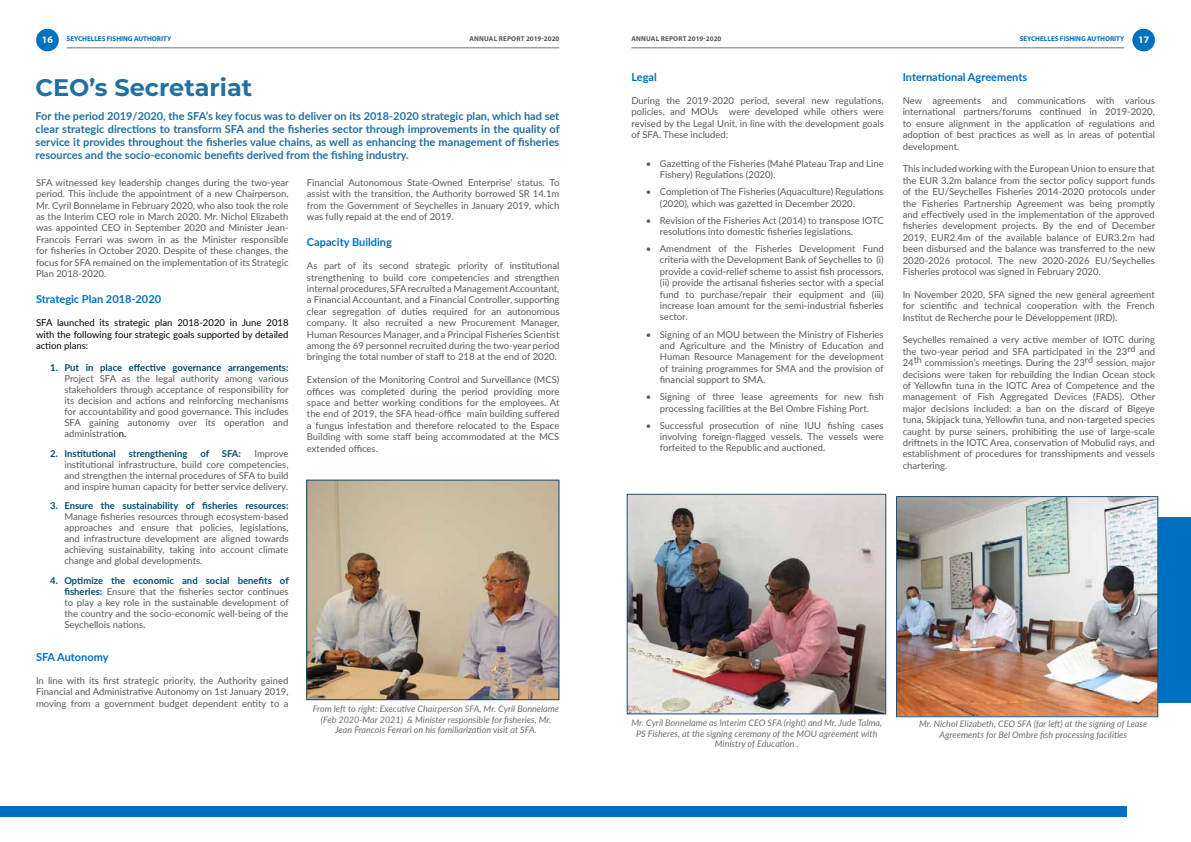
<style>
.page{position:relative;width:1191px;height:842px;background:#fff}
.page>*{position:absolute;margin:0;border:0;box-sizing:border-box;transform-origin:0 0}
.t1{font:700 24px "Montserrat";color:#2270a0}
.t2{font:700 11px/13.2px "Lato";color:#2270a0;text-align:justify}
.t3{font:700 11px "Lato";color:#0070c0}
.t4{font:700 10px "Myriad Pro";color:#fff}
.t5{font:9.5px/11.4px "Lato";color:#58595b;text-align:justify}
.t6{font:700 9.5px "Lato";color:#004b72}
.t7{font:9.5px/11.4px "Lato";color:#000;text-align:justify}
.t8{font:italic 9px/10.8px "Lato";color:#6d6e71;text-align:center}
.t9{font:700 7px "Myriad Pro";color:#0070c0}
.t10{font:700 7px "Myriad Pro";letter-spacing:.02em;color:#58595b}
.s1{color:#000}
.s2{font-weight:700;color:#004b72}
</style>
<div class="page">
<div style="left:0;top:806px;width:1126px;height:10px;background:#0070c0"></div>
<div style="left:1132px;top:29px;width:23px;height:22px;background:#0070c0;border-radius:50%"></div>
<div style="left:36px;top:29px;width:23px;height:22px;background:#0070c0;border-radius:50%"></div>
<hr style="left:67px;top:48px;width:492px;height:1px;background:#6d6e71">
<hr style="left:631px;top:48px;width:493px;height:1px;background:#6d6e71">
<div style="left:1141px;top:517px;width:50px;height:186px;background:#0070c0"></div>
<img style="left:308px;top:482px;width:249px;height:216px">
<div style="left:306px;top:480px;width:253px;height:220px;border:1px solid #004b72"></div>
<img style="left:628px;top:496px;width:256px;height:216px">
<div style="left:626px;top:494px;width:260px;height:220px;border:1px solid #1f4e79"></div>
<img style="left:898px;top:498px;width:258px;height:217px">
<div style="left:896px;top:496px;width:262px;height:221px;border:1px solid #1f4e79"></div>
<p class="t4" style="left:42px;top:33px;width:13px">16</p>
<p class="t9" style="left:67px;top:34px;width:106px">SEYCHELLES FISHING AUTHORITY</p>
<p class="t10" style="left:469px;top:34px;width:91px">ANNUAL REPORT 2019-2020</p>
<p class="t10" style="left:631px;top:34px;width:91px">ANNUAL REPORT 2019-2020</p>
<p class="t9" style="left:1019px;top:34px;width:106px">SEYCHELLES FISHING AUTHORITY</p>
<p class="t4" style="left:1138px;top:33px;width:13px">17</p>
<h1 class="t1" style="left:35px;top:70px;width:218px">CEO’s Secretariat</h1>
<p class="t3" style="left:902px;top:69px;width:126px">International Agreements</p>
<p class="t5" style="left:902px;top:94px;width:254px">New agreements and communications with various international partners/forums continued in 2019-2020, to ensure alignment in the application of regulations and adoption of best practices as well as in areas of potential development.</p>
<p class="t5" style="left:902px;top:163px;width:254px">This included working with the European Union to ensure that the EUR 3.2m balance from the sector policy support funds of the EU/Seychelles Fisheries 2014-2020 protocols under the Fisheries Partnership Agreement was being promptly and effectively used in the implementation of the approved fisheries development projects. By the end of December 2019, EUR2.4m of the available balance of EUR3.2m had been disbursed and the balance was transferred to the new 2020-2026 protocol. The new 2020-2026 EU/Seychelles Fisheries protocol was signed in February 2020.</p>
<p class="t5" style="left:902px;top:288px;width:254px">In November 2020, SFA signed the new general agreement for scientific and technical cooperation with the French Institut de Recherche pour le Développement (IRD).</p>
<p class="t5" style="left:902px;top:334px;width:254px">Seychelles remained a very active member of IOTC during the two-year period and SFA participated in the 23<sup>rd</sup> and 24<sup>th</sup> commission’s meetings. During the 23<sup>rd</sup> session, major decisions were taken for rebuilding the Indian Ocean stock of Yellowfin tuna in the IOTC Area of Competence and the management of Fish Aggregated Devices (FADS). Other major decisions included: a ban on the discard of Bigeye tuna, Skipjack tuna, Yellowfin tuna, and non-targeted species caught by purse seiners, prohibiting the use of large-scale driftnets in the IOTC Area, conservation of Mobulid rays, and establishment of procedures for transshipments and vessels chartering.</p>
<p class="t3" style="left:631px;top:69px;width:27px">Legal</p>
<p class="t5" style="left:631px;top:94px;width:254px">During the 2019-2020 period, several new regulations, policies, and MOUs were developed while others were revised by the Legal Unit, in line with the development goals of SFA. These included:</p>
<p class="t5" style="left:660px;top:157px;width:225px;text-indent:-14px">• Gazetting of the Fisheries (Mahé Plateau Trap and Line<br>Fishery) Regulations (2020).</p>
<p class="t5" style="left:660px;top:186px;width:225px;text-indent:-14px">• Completion of The Fisheries (Aquaculture) Regulations (2020), which was gazetted in December 2020.</p>
<p class="t5" style="left:660px;top:214px;width:225px;text-indent:-14px">• Revision of the Fisheries Act (2014) to transpose IOTC resolutions into domestic fisheries legislations.</p>
<p class="t5" style="left:660px;top:242px;width:225px;text-indent:-14px">• Amendment of the Fisheries Development Fund criteria with the Development Bank of Seychelles to (i) provide a covid-relief scheme to assist fish processors, (ii) provide the artisanal fisheries sector with a special fund to purchase/repair their equipment and (iii) increase loan amount for the semi-industrial fisheries sector.</p>
<p class="t5" style="left:660px;top:328px;width:225px;text-indent:-14px">• Signing of an MOU between the Ministry of Fisheries and Agriculture and the Ministry of Education and Human Resource Management for the development of training programmes for SMA and the provision of financial support to SMA.</p>
<p class="t5" style="left:645px;top:391px;width:239px;text-align:center">• Signing of three lease agreements for new fish processing facilities at the Bel Ombre Fishing Port.</p>
<p class="t5" style="left:660px;top:419px;width:225px;text-indent:-14px">• Successful prosecution of nine IUU fishing cases involving foreign-flagged vessels. The vessels were forfeited to the Republic and auctioned.</p>
<p class="t2" style="left:36px;top:109px;width:525px">For the period 2019/2020, the SFA’s key focus was to deliver on its 2018-2020 strategic plan, which had set clear strategic directions to transform SFA and the fisheries sector through improvements in the quality of service it provides throughout the fisheries value chains, as well as enhancing the management of fisheries resources and the socio-economic benefits derived from the fishing industry.</p>
<p class="t5" style="left:307px;top:176px;width:254px">Financial Autonomous State-Owned Enterprise’ status. To assist with the transition, the Authority borrowed SR 14.1m from the Government of Seychelles in January 2019, which was fully repaid at the end of 2019.</p>
<p class="t3" style="left:307px;top:234px;width:86px">Capacity Building</p>
<p class="t5" style="left:307px;top:260px;width:254px">As part of its second strategic priority of institutional strengthening to build core competencies and strengthen internal procedures, SFA recruited a Management Accountant, a Financial Accountant, and a Financial Controller, supporting clear segregation of duties required for an autonomous company. It also recruited a new Procurement Manager, Human Resources Manager, and a Principal Fisheries Scientist among the 69 personnel recruited during the two-year period bringing the total number of staff to 218 at the end of 2020.</p>
<p class="t5" style="left:307px;top:374px;width:254px">Extension of the Monitoring Control and Surveillance (MCS) offices was completed during the period providing more space and better working conditions for the employees. At the end of 2019, the SFA head-office main building suffered a fungus infestation and therefore relocated to the Espace Building with some staff being accommodated at the MCS extended offices.</p>
<p class="t5" style="left:36px;top:176px;width:254px">SFA witnessed key leadership changes during the two-year period. This include the appointment of a new Chairperson, Mr. Cyril Bonnelame in February 2020, who also took the role as the Interim CEO role in March 2020. Mr. Nichol Elizabeth was appointed CEO in September 2020 and Minister Jean-Francois Ferrari was sworn in as the Minister responsible for fisheries in October 2020. Despite of these changes, the focus for SFA remained on the implementation of its Strategic Plan 2018-2020.</p>
<p class="t3" style="left:36px;top:291px;width:127px">Strategic Plan 2018-2020</p>
<p class="t7" style="left:36px;top:317px;width:254px">SFA launched its strategic plan 2018-2020 in June 2018 with the following four strategic goals supported by detailed action plans:</p>
<p class="t6" style="left:50px;top:361px;width:240px">1. Put in place effective governance arrangements:</p>
<p class="t5" style="left:64px;top:373px;width:226px;line-height:11px">Project SFA as the legal authority among various stakeholders through acceptance of responsibility for its decision and actions and reinforcing mechanisms for accountability and good governance. This includes SFA gaining autonomy over its operation and administratio<span class="s1">n.</span></p>
<p class="t6" style="left:50px;top:446px;width:67px">2. Institutional</p>
<p class="t6" style="left:129px;top:446px;width:60px">strengthening</p>
<p class="t6" style="left:200px;top:446px;width:10px">of</p>
<p class="t6" style="left:222px;top:446px;width:21px">SFA:</p>
<p class="t5" style="left:64px;top:448px;width:226px;line-height:11px;text-indent:190px">Improve institutional infrastructure, build core competencies, and strengthen the internal procedures of SFA to build and inspire human capacity for better service delivery.</p>
<p class="t6" style="left:50px;top:499px;width:240px">3. Ensure the sustainability of fisheries resources:</p>
<p class="t5" style="left:64px;top:511px;width:226px;line-height:11px">Manage fisheries resources through ecosystem-based approaches and ensure that policies, legislations, and infrastructure development are aligned towards achieving sustainability, taking into account climate change and global developments.</p>
<p class="t5" style="left:64px;top:575px;width:226px;line-height:11px;text-indent:-14px"><span class="s2">4. Optimize the economic and social benefits of fisheries:</span> Ensure that the fisheries sector continues to play a key role in the sustainable development of the country and the socio-economic well-being of the Seychellois nations.</p>
<p class="t3" style="left:36px;top:649px;width:74px">SFA Autonomy</p>
<p class="t5" style="left:36px;top:674px;width:254px">In line with its first strategic priority, the Authority gained Financial and Administrative Autonomy on 1st January 2019, moving from a government budget dependent entity to a</p>
<p class="t8" style="left:313px;top:703px;width:248px">From left to right: Executive Chairperson SFA, Mr. Cyril Bonnelame (Feb 2020-Mar 2021) &amp; Minister responsible for fisheries, Mr.<br>Jean Francois Ferrari on his familiarization visit at SFA.</p>
<p class="t8" style="left:631px;top:717px;width:252px">Mr. Cyril Bonnelame as Interim CEO SFA (right) and Mr. Jude Talma,<br>PS Fisheres, at the signing ceremony of the MOU agreement with<br>Ministry of Education .</p>
<p class="t8" style="left:919px;top:718px;width:230px">Mr. Nichol Elizabeth, CEO SFA (far left) at the signing of Lease<br>Agreements for Bel Ombre fish processing facilities</p>
</div>
